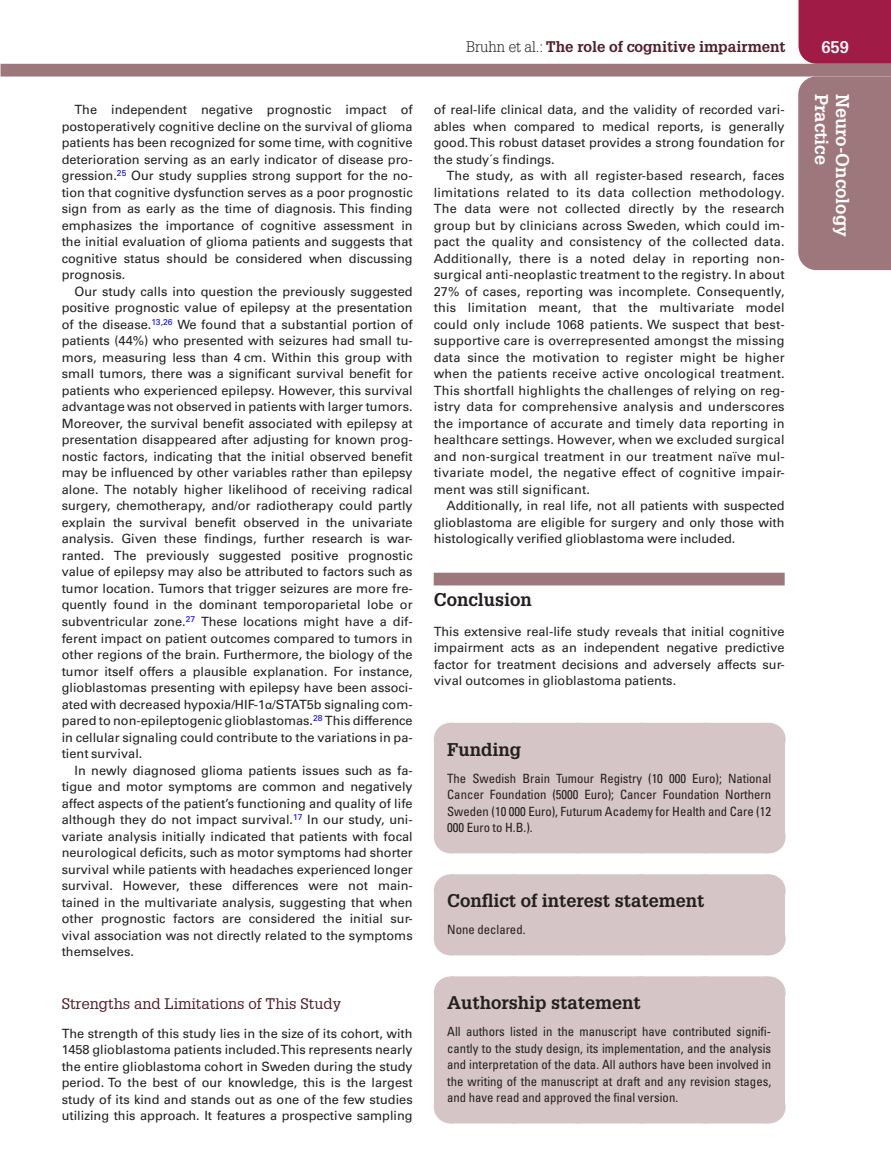
<style>
.page{position:relative;width:891px;height:1175px;background:#fff}
.page>*{position:absolute;margin:0;border:0;box-sizing:border-box;transform-origin:0 0}
.EM_Head{font:700 18px "Glypha LT Std";color:#231f20}
.t1{font:18px "Glypha LT Std Bold 3";color:#fff}
.HeadA{font:700 18px "Glypha LT Std";color:#231f20}
.t2{font:700 16.5px "Glypha LT Std";color:#fff}
.t3{font:15px "Glypha LT Std Bold 3";color:#511e2a}
.HeadB{font:15px "Glypha LT Std";color:#511e2a}
.TextInd{font:12.75px/16.5px "Univers LT Std";color:#231f20;text-align:justify}
.Text{font:12.75px/16.5px "Univers LT Std";color:#231f20;text-align:justify}
.EM_Text{font:condensed 12.75px/16.5px "Univers LT Std";color:#231f20;text-align:justify}
.s1{font-family:"Myriad Pro"}
.s2{font-family:"Glypha LT Std Light 2";color:#231f20}
</style>
<div class="page">
<div style="left:799px;top:0;width:92px;height:64px;background:#a11b47"></div>
<div style="left:1px;top:64px;width:890px;height:12px;background:#9d777c"></div>
<div style="left:798px;top:76px;width:93px;height:194px;background:#9d777c"></div>
<div style="left:434px;top:572px;width:351px;height:13px;background:#9d777c"></div>
<div style="left:434px;top:740px;width:351px;height:33px;background:#d5c5c6"></div>
<div style="left:450px;top:722px;width:318px;height:33px;background:#d5c5c6"></div>
<svg style="left:514px;top:722px;width:222px;height:1px"></svg>
<hr style="left:768px;top:722px;width:1px;height:33px;background:#d5c5c6">
<div style="left:434px;top:770px;width:351px;height:66px;background:#d5c5c6"></div>
<div style="left:450px;top:820px;width:318px;height:33px;background:#d5c5c6"></div>
<hr style="left:768px;top:820px;width:1px;height:33px;background:#d5c5c6">
<div style="left:434px;top:891px;width:351px;height:33px;background:#d5c5c6"></div>
<div style="left:450px;top:874px;width:318px;height:33px;background:#d5c5c6"></div>
<svg style="left:516px;top:874px;width:220px;height:1px"></svg>
<hr style="left:768px;top:874px;width:1px;height:33px;background:#d5c5c6">
<div style="left:434px;top:922px;width:351px;height:16px;background:#d5c5c6"></div>
<div style="left:450px;top:922px;width:318px;height:33px;background:#d5c5c6"></div>
<hr style="left:768px;top:922px;width:1px;height:33px;background:#d5c5c6">
<div style="left:434px;top:993px;width:351px;height:33px;background:#d5c5c6"></div>
<div style="left:450px;top:976px;width:318px;height:33px;background:#d5c5c6"></div>
<svg style="left:515px;top:976px;width:221px;height:1px"></svg>
<hr style="left:768px;top:976px;width:1px;height:33px;background:#d5c5c6">
<div style="left:434px;top:1024px;width:351px;height:82px;background:#d5c5c6"></div>
<div style="left:450px;top:1090px;width:318px;height:33px;background:#d5c5c6"></div>
<hr style="left:768px;top:1090px;width:1px;height:33px;background:#d5c5c6">
<p class="TextInd" style="left:62px;top:102px;width:353px;text-indent:13px">The independent negative prognostic impact of postoperatively cognitive decline on the survival of glioma patients has been recognized for some time, with cognitive deterioration serving as an early indicator of disease pro&shy;gression.<sup>25</sup> Our study supplies strong support for the no&shy;tion that cognitive dysfunction serves as a poor prognostic sign from as early as the time of diagnosis. This finding emphasizes the importance of cognitive assessment in the initial evaluation of glioma patients and suggests that cognitive status should be considered when discussing prognosis.</p>
<p class="TextInd" style="left:62px;top:283px;width:353px;text-indent:13px">Our study calls into question the previously suggested positive prognostic value of epilepsy at the presentation of the disease.<sup>13</sup><sup>,</sup><sup>26</sup> We found that a substantial portion of patients (44%) who presented with seizures had small tu&shy;mors, measuring less than 4 cm. Within this group with small tumors, there was a significant survival benefit for patients who experienced epilepsy. However, this survival advantage was not observed in patients with larger tumors.<br>Moreover, the survival benefit associated with epilepsy at presentation disappeared after adjusting for known prog&shy;nostic factors, indicating that the initial observed benefit may be influenced by other variables rather than epilepsy alone. The notably higher likelihood of receiving radical surgery, chemotherapy, and/or radiotherapy could partly explain the survival benefit observed in the univariate analysis. Given these findings, further research is war&shy;ranted. The previously suggested positive prognostic value of epilepsy may also be attributed to factors such as tumor location. Tumors that trigger seizures are more fre&shy;quently found in the dominant temporoparietal lobe or subventricular zone.<sup>27</sup> These locations might have a dif&shy;ferent impact on patient outcomes compared to tumors in other regions of the brain. Furthermore, the biology of the tumor itself offers a plausible explanation. For instance, glioblastomas presenting with epilepsy have been associ&shy;ated with decreased hypoxia/HIF-1<span class="s1">α</span>/STAT5b signaling com&shy;pared to non-epileptogenic glioblastomas.<sup>28</sup> This difference in cellular signaling could contribute to the variations in pa&shy;tient survival.</p>
<p class="TextInd" style="left:62px;top:762px;width:353px;text-indent:13px">In newly diagnosed glioma patients issues such as fa&shy;tigue and motor symptoms are common and negatively affect aspects of the patient’s functioning and quality of life although they do not impact survival.<sup>17</sup> In our study, uni&shy;variate analysis initially indicated that patients with focal neurological deficits, such as motor symptoms had shorter survival while patients with headaches experienced longer survival. However, these differences were not main&shy;tained in the multivariate analysis, suggesting that when other prognostic factors are considered the initial sur&shy;vival association was not directly related to the symptoms themselves.</p>
<p class="HeadB" style="left:62px;top:994px;width:281px">Strengths and Limitations of This Study</p>
<p class="Text" style="left:62px;top:1025px;width:353px">The strength of this study lies in the size of its cohort, with 1458 glioblastoma patients included. This represents nearly the entire glioblastoma cohort in Sweden during the study period. To the best of our knowledge, this is the largest study of its kind and stands out as one of the few studies utilizing this approach. It features a prospective sampling</p>
<p class="t3" style="left:466px;top:37px;width:321px"><span class="s2">Bruhn et al.:</span> The role of cognitive impairment</p>
<p class="t2" style="left:821px;top:37px;width:29px">659</p>
<h1 class="t1" style="left:833px;top:94px;width:85px;rotate:90deg">Oncology</h1>
<h1 class="t1" style="left:833px;top:94px;width:73px;rotate:90deg">Practice</h1>
<h1 class="t1" style="left:854px;top:94px;width:145px;rotate:90deg">Neuro-Oncology</h1>
<p class="Text" style="left:434px;top:102px;width:352px">of real-life clinical data, and the validity of recorded vari&shy;ables when compared to medical reports, is generally good. This robust dataset provides a strong foundation for the study´s findings.</p>
<p class="TextInd" style="left:434px;top:168px;width:353px;text-indent:13px">The study, as with all register-based research, faces limitations related to its data collection methodology.<br>The data were not collected directly by the research group but by clinicians across Sweden, which could im&shy;pact the quality and consistency of the collected data.<br>Additionally, there is a noted delay in reporting non&shy;surgical anti-neoplastic treatment to the registry. In about 27% of cases, reporting was incomplete. Consequently, this limitation meant, that the multivariate model could only include 1068 patients. We suspect that best&shy;supportive care is overrepresented amongst the missing data since the motivation to register might be higher when the patients receive active oncological treatment.<br>This shortfall highlights the challenges of relying on reg&shy;istry data for comprehensive analysis and underscores the importance of accurate and timely data reporting in healthcare settings. However, when we excluded surgical and non-surgical treatment in our treatment naïve mul&shy;tivariate model, the negative effect of cognitive impair&shy;ment was still significant.</p>
<p class="TextInd" style="left:434px;top:498px;width:352px;text-indent:13px">Additionally, in real life, not all patients with suspected glioblastoma are eligible for surgery and only those with histologically verified glioblastoma were included.</p>
<p class="HeadA" style="left:434px;top:589px;width:100px">Conclusion</p>
<p class="Text" style="left:434px;top:623px;width:353px">This extensive real-life study reveals that initial cognitive impairment acts as an independent negative predictive factor for treatment decisions and adversely affects sur&shy;vival outcomes in glioblastoma patients.</p>
<p class="EM_Head" style="left:447px;top:738px;width:76px">Funding</p>
<p class="EM_Text" style="left:447px;top:770px;width:326px">The Swedish Brain Tumour Registry (10 000 Euro); National Cancer Foundation (5000 Euro); Cancer Foundation Northern Sweden (10 000 Euro), Futurum Academy for Health and Care (12<br>000 Euro to H.B.).</p>
<p class="EM_Head" style="left:447px;top:889px;width:259px">Conflict of interest statement</p>
<p class="EM_Text" style="left:447px;top:921px;width:80px">None declared.</p>
<p class="EM_Head" style="left:447px;top:991px;width:195px">Authorship statement</p>
<p class="EM_Text" style="left:447px;top:1023px;width:326px">All authors listed in the manuscript have contributed signifi&shy;cantly to the study design, its implementation, and the analysis and interpretation of the data. All authors have been involved in the writing of the manuscript at draft and any revision stages, and have read and approved the final version.</p>
</div>
